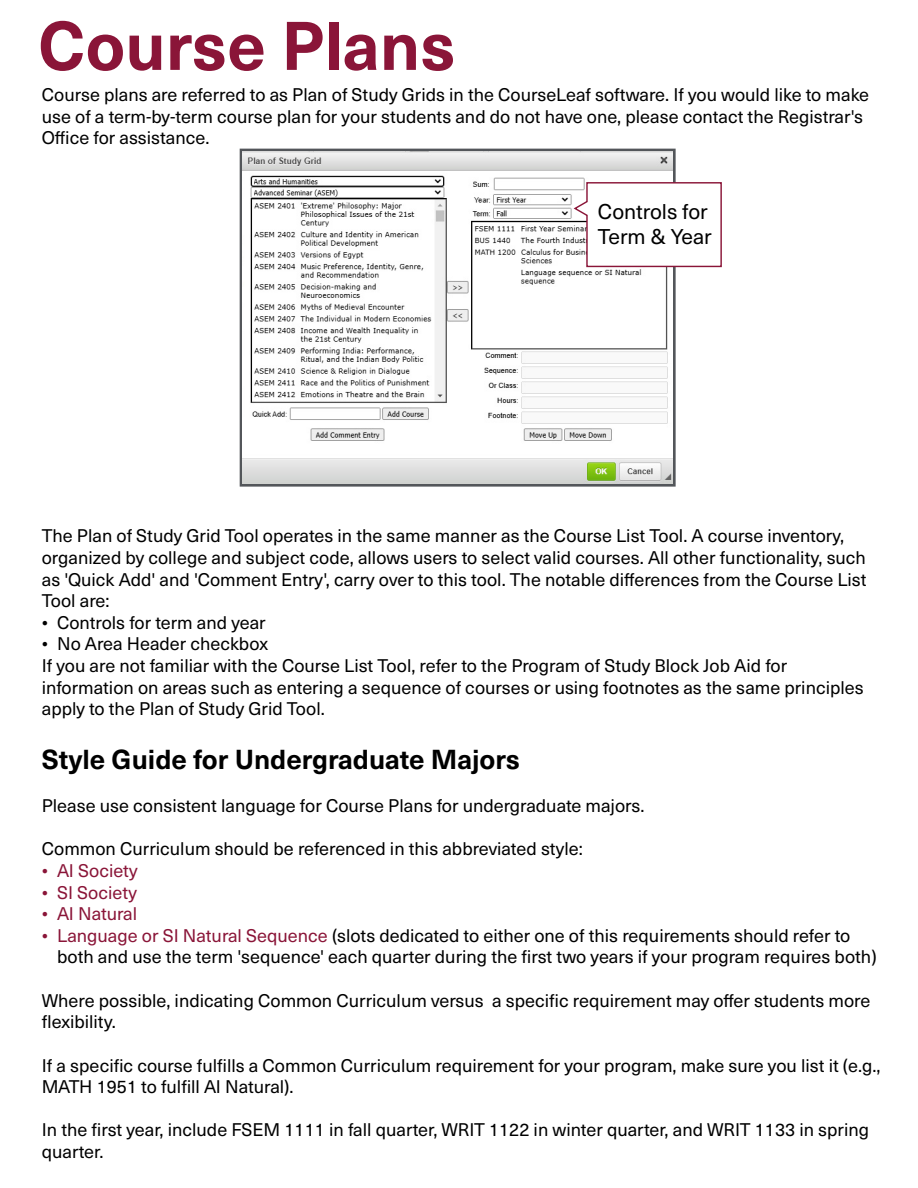
<style>
.page{position:relative;width:918px;height:1188px;background:#fff}
.page>*{position:absolute;margin:0;border:0;box-sizing:border-box;transform-origin:0 0}
.t1{font:700 67.35px "Neue Haas Unica W1 G";color:#8a1538}
.t2{font:700 27px "Neue Haas Unica W1 G";color:#000}
.t3{font:21px/25.2px "Neue Haas Unica W1 G";color:#000}
.t4{font:18px/21.6px "Neue Haas Unica W1 G";color:#000}
.t5{font:18px "Neue Haas Unica W1 G";color:#8a1538}
.s1{font-family:"Times New Roman"}
.s2{font-family:"Times New Roman";color:#8a1538}
.s3{color:#8a1538}
</style>
<div class="page">
<div style="left:240px;top:149px;width:436px;height:338px;border:5px solid #53565a"></div>
<img style="left:243px;top:152px;width:430px;height:331px">
<svg style="left:572px;top:181px;width:150px;height:87px"></svg>
<h1 class="t1" style="left:38px;top:-5px;width:419px">Course Plans</h1>
<p class="t4" style="left:42px;top:83px;width:829px">Course plans are referred to as Plan of Study Grids in the CourseLeaf software. If you would like to make use of a term-by-term course plan for your students and do not have one, please contact the Registrar's<br>Office for assistance.</p>
<p class="t3" style="left:598px;top:197px;width:115px">Controls for<br>Term &amp; Year</p>
<p class="t4" style="left:42px;top:524px;width:826px">The Plan of Study Grid Tool operates in the same manner as the Course List Tool. A course inventory, organized by college and subject code, allows users to select valid courses. All other functionality, such as 'Quick Add' and 'Comment Entry', carry over to this tool. The notable differences from the Course List Tool are:</p>
<p class="t4" style="left:42px;top:611px;width:225px"><span class="s1">•</span> Controls for term and year</p>
<p class="t4" style="left:42px;top:632px;width:228px"><span class="s1">•</span> No Area Header checkbox</p>
<p class="t4" style="left:42px;top:654px;width:823px">If you are not familiar with the Course List Tool, refer to the Program of Study Block Job Aid for information on areas such as entering a sequence of courses or using footnotes as the same principles apply to the Plan of Study Grid Tool.</p>
<h1 class="t2" style="left:42px;top:739px;width:480px">Style Guide for Undergraduate Majors</h1>
<p class="t4" style="left:42px;top:794px;width:604px">Please use consistent language for Course Plans for undergraduate majors.</p>
<p class="t4" style="left:42px;top:837px;width:542px">Common Curriculum should be referenced in this abbreviated style:</p>
<p class="t5" style="left:42px;top:857px;width:97px"><span class="s1">•</span> AI Society</p>
<p class="t5" style="left:42px;top:879px;width:97px"><span class="s1">•</span> SI Society</p>
<p class="t5" style="left:42px;top:901px;width:97px"><span class="s1">•</span> AI Natural</p>
<p class="t4" style="left:57px;top:924px;width:821px;text-indent:-15px"><span class="s2">•</span> <span class="s3">Language or SI Natural Sequence</span> (slots dedicated to either one of this requirements should refer to both and use the term 'sequence' each quarter during the first two years if your program requires both)</p>
<p class="t4" style="left:42px;top:989px;width:830px">Where possible, indicating Common Curriculum versus a specific requirement may offer students more flexibility.</p>
<p class="t4" style="left:42px;top:1053px;width:840px">If a specific course fulfills a Common Curriculum requirement for your program, make sure you list it (e.g.,<br>MATH 1951 to fulfill AI Natural).</p>
<p class="t4" style="left:42px;top:1118px;width:829px">In the first year, include FSEM 1111 in fall quarter, WRIT 1122 in winter quarter, and WRIT 1133 in spring quarter.</p>
</div>
